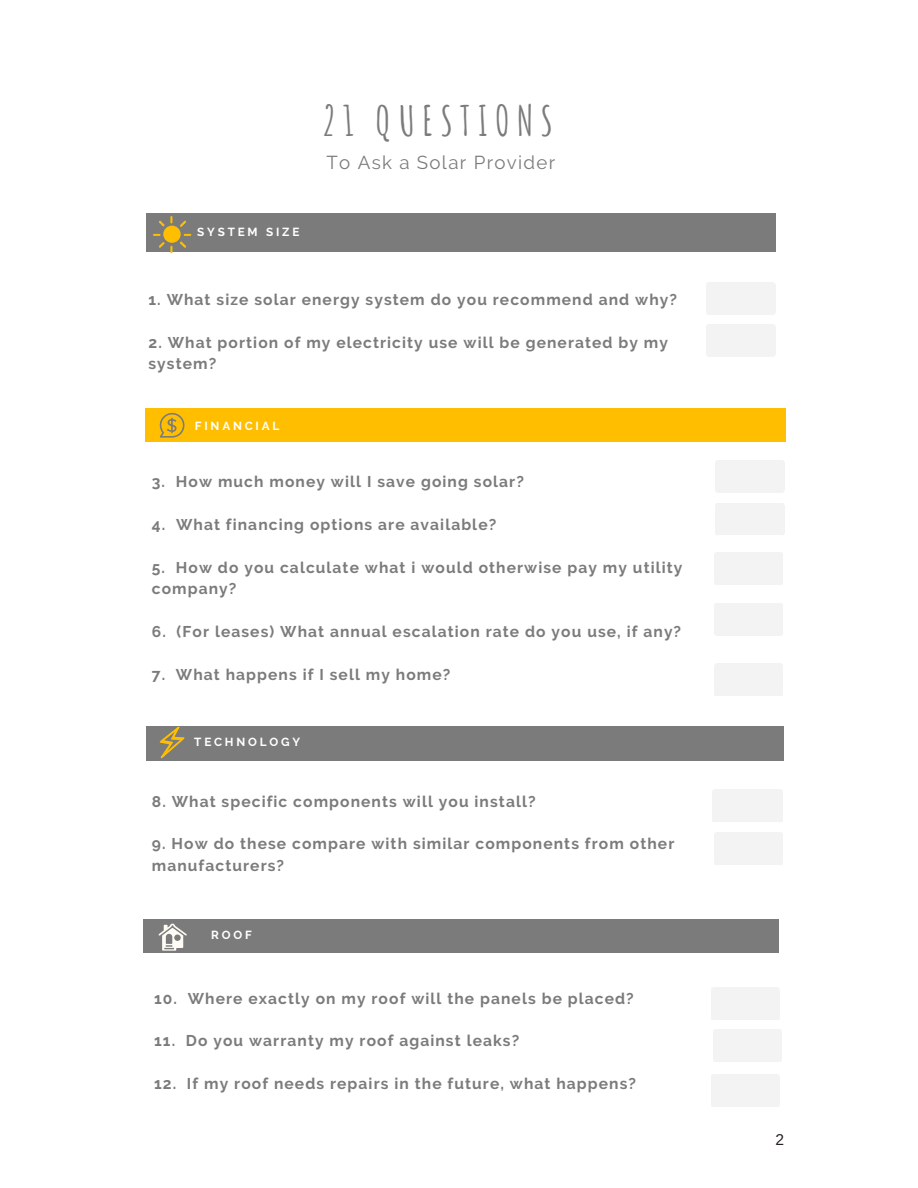
<style>
.page{position:relative;width:918px;height:1188px;background:#fff}
.page>*{position:absolute;margin:0;border:0;box-sizing:border-box;transform-origin:0 0}
.t1{font:700 40.95px "Amatic SC";letter-spacing:.17em;color:#7b7b7b}
.t2{font:18.75px "Raleway";letter-spacing:.07em;color:#7b7b7b}
.t3{font:700 15.6px/21.3px "Raleway";letter-spacing:.07em;color:#7b7b7b}
.t4{font:15.6px "Arimo";color:#262221}
.t5{font:700 11.7px "Raleway";letter-spacing:.24em;color:#fff}
</style>
<div class="page">
<div style="left:146px;top:214px;width:630px;height:38px;background:#7b7b7b"></div>
<div style="left:145px;top:408px;width:640px;height:34px;background:#ffbf00"></div>
<svg style="left:153px;top:234px;width:8px;height:2px"></svg>
<svg style="left:180px;top:221px;width:6px;height:6px"></svg>
<svg style="left:159px;top:242px;width:13px;height:11px"></svg>
<svg style="left:180px;top:234px;width:11px;height:14px"></svg>
<svg style="left:159px;top:216px;width:13px;height:10px"></svg>
<div style="left:163px;top:226px;width:18px;height:17px;background:#ffbf00;border-radius:50%"></div>
<svg style="left:160px;top:413px;width:24px;height:25px"></svg>
<div style="left:146px;top:726px;width:638px;height:35px;background:#7b7b7b"></div>
<svg style="left:160px;top:727px;width:24px;height:31px"></svg>
<hr style="left:782px;top:462px;width:2px;height:29px;background:#f3f3f3">
<div style="left:718px;top:462px;width:64px;height:29px;background:#f3f3f3"></div>
<hr style="left:718px;top:460px;width:64px;height:2px;background:#f3f3f3">
<hr style="left:716px;top:462px;width:2px;height:29px;background:#f3f3f3">
<hr style="left:718px;top:491px;width:64px;height:2px;background:#f3f3f3">
<hr style="left:782px;top:505px;width:2px;height:29px;background:#f3f3f3">
<div style="left:718px;top:505px;width:64px;height:29px;background:#f3f3f3"></div>
<hr style="left:718px;top:503px;width:64px;height:2px;background:#f3f3f3">
<hr style="left:716px;top:505px;width:2px;height:29px;background:#f3f3f3">
<hr style="left:718px;top:534px;width:64px;height:1px;background:#f3f3f3">
<hr style="left:773px;top:285px;width:2px;height:28px;background:#f3f3f3">
<div style="left:709px;top:285px;width:64px;height:28px;background:#f3f3f3"></div>
<hr style="left:709px;top:282px;width:64px;height:3px;background:#f3f3f3">
<hr style="left:707px;top:285px;width:2px;height:28px;background:#f3f3f3">
<hr style="left:709px;top:313px;width:64px;height:2px;background:#f3f3f3">
<hr style="left:773px;top:326px;width:2px;height:29px;background:#f3f3f3">
<div style="left:709px;top:326px;width:64px;height:29px;background:#f3f3f3"></div>
<hr style="left:709px;top:324px;width:64px;height:2px;background:#f3f3f3">
<hr style="left:707px;top:326px;width:2px;height:29px;background:#f3f3f3">
<hr style="left:709px;top:355px;width:64px;height:2px;background:#f3f3f3">
<hr style="left:781px;top:666px;width:2px;height:28px;background:#f3f3f3">
<div style="left:716px;top:666px;width:65px;height:28px;background:#f3f3f3"></div>
<hr style="left:716px;top:664px;width:65px;height:2px;background:#f3f3f3">
<hr style="left:714px;top:666px;width:2px;height:28px;background:#f3f3f3">
<hr style="left:716px;top:694px;width:65px;height:2px;background:#f3f3f3">
<hr style="left:712px;top:792px;width:2px;height:28px;background:#f3f3f3">
<hr style="left:781px;top:792px;width:2px;height:28px;background:#f3f3f3">
<div style="left:716px;top:792px;width:65px;height:28px;background:#f3f3f3"></div>
<hr style="left:716px;top:790px;width:65px;height:2px;background:#f3f3f3">
<hr style="left:714px;top:792px;width:2px;height:28px;background:#f3f3f3">
<hr style="left:716px;top:820px;width:65px;height:2px;background:#f3f3f3">
<hr style="left:781px;top:835px;width:2px;height:28px;background:#f3f3f3">
<div style="left:716px;top:835px;width:65px;height:28px;background:#f3f3f3"></div>
<hr style="left:716px;top:833px;width:65px;height:2px;background:#f3f3f3">
<hr style="left:714px;top:835px;width:2px;height:28px;background:#f3f3f3">
<hr style="left:716px;top:863px;width:65px;height:2px;background:#f3f3f3">
<hr style="left:781px;top:555px;width:2px;height:28px;background:#f3f3f3">
<div style="left:716px;top:555px;width:65px;height:28px;background:#f3f3f3"></div>
<hr style="left:716px;top:552px;width:65px;height:3px;background:#f3f3f3">
<hr style="left:714px;top:555px;width:2px;height:28px;background:#f3f3f3">
<hr style="left:716px;top:583px;width:65px;height:2px;background:#f3f3f3">
<hr style="left:781px;top:605px;width:2px;height:29px;background:#f3f3f3">
<div style="left:716px;top:605px;width:65px;height:29px;background:#f3f3f3"></div>
<hr style="left:716px;top:603px;width:65px;height:2px;background:#f3f3f3">
<hr style="left:714px;top:605px;width:2px;height:29px;background:#f3f3f3">
<hr style="left:716px;top:634px;width:65px;height:2px;background:#f3f3f3">
<div style="left:143px;top:919px;width:635px;height:34px;background:#7b7b7b"></div>
<hr style="left:778px;top:990px;width:2px;height:28px;background:#f3f3f3">
<div style="left:713px;top:990px;width:65px;height:28px;background:#f3f3f3"></div>
<hr style="left:713px;top:988px;width:65px;height:2px;background:#f3f3f3">
<hr style="left:711px;top:990px;width:2px;height:28px;background:#f3f3f3">
<hr style="left:713px;top:1018px;width:65px;height:2px;background:#f3f3f3">
<hr style="left:780px;top:1032px;width:2px;height:28px;background:#f3f3f3">
<div style="left:715px;top:1032px;width:65px;height:28px;background:#f3f3f3"></div>
<hr style="left:715px;top:1029px;width:65px;height:3px;background:#f3f3f3">
<hr style="left:713px;top:1032px;width:2px;height:28px;background:#f3f3f3">
<hr style="left:715px;top:1060px;width:65px;height:2px;background:#f3f3f3">
<hr style="left:778px;top:1077px;width:2px;height:28px;background:#f3f3f3">
<div style="left:713px;top:1077px;width:65px;height:28px;background:#f3f3f3"></div>
<hr style="left:713px;top:1074px;width:65px;height:3px;background:#f3f3f3">
<hr style="left:711px;top:1077px;width:2px;height:28px;background:#f3f3f3">
<hr style="left:713px;top:1105px;width:65px;height:2px;background:#f3f3f3">
<svg style="left:159px;top:924px;width:28px;height:27px"></svg>
<h1 class="t1" style="left:322px;top:95px;width:233px">21 QUESTIONS</h1>
<p class="t5" style="left:197px;top:225px;width:104px">SYSTEM SIZE</p>
<p class="t2" style="left:327px;top:151px;width:230px">To Ask a Solar Provider</p>
<p class="t3" style="left:148px;top:289px;width:530px">1. What size solar energy system do you recommend and why?</p>
<p class="t3" style="left:148px;top:331px;width:521px">2. What portion of my electricity use will be generated by my system?</p>
<p class="t5" style="left:195px;top:419px;width:86px">FINANCIAL</p>
<p class="t3" style="left:152px;top:471px;width:374px">3. How much money will I save going solar?</p>
<p class="t3" style="left:152px;top:514px;width:346px">4. What financing options are available?</p>
<p class="t3" style="left:152px;top:556px;width:532px">5. How do you calculate what i would otherwise pay my utility company?</p>
<p class="t3" style="left:152px;top:621px;width:531px">6. (For leases) What annual escalation rate do you use, if any?</p>
<p class="t3" style="left:152px;top:663px;width:300px">7. What happens if I sell my home?</p>
<p class="t5" style="left:194px;top:735px;width:107px">TECHNOLOGY</p>
<p class="t3" style="left:152px;top:790px;width:385px">8. What specific components will you install?</p>
<p class="t3" style="left:152px;top:833px;width:524px">9. How do these compare with similar components from other manufacturers?</p>
<p class="t5" style="left:211px;top:928px;width:42px">ROOF</p>
<p class="t3" style="left:154px;top:987px;width:481px">10. Where exactly on my roof will the panels be placed?</p>
<p class="t3" style="left:154px;top:1030px;width:367px">11. Do you warranty my roof against leaks?</p>
<p class="t3" style="left:154px;top:1073px;width:484px">12. If my roof needs repairs in the future, what happens?</p>
<p class="t4" style="left:775px;top:1131px;width:10px">2</p>
</div>
